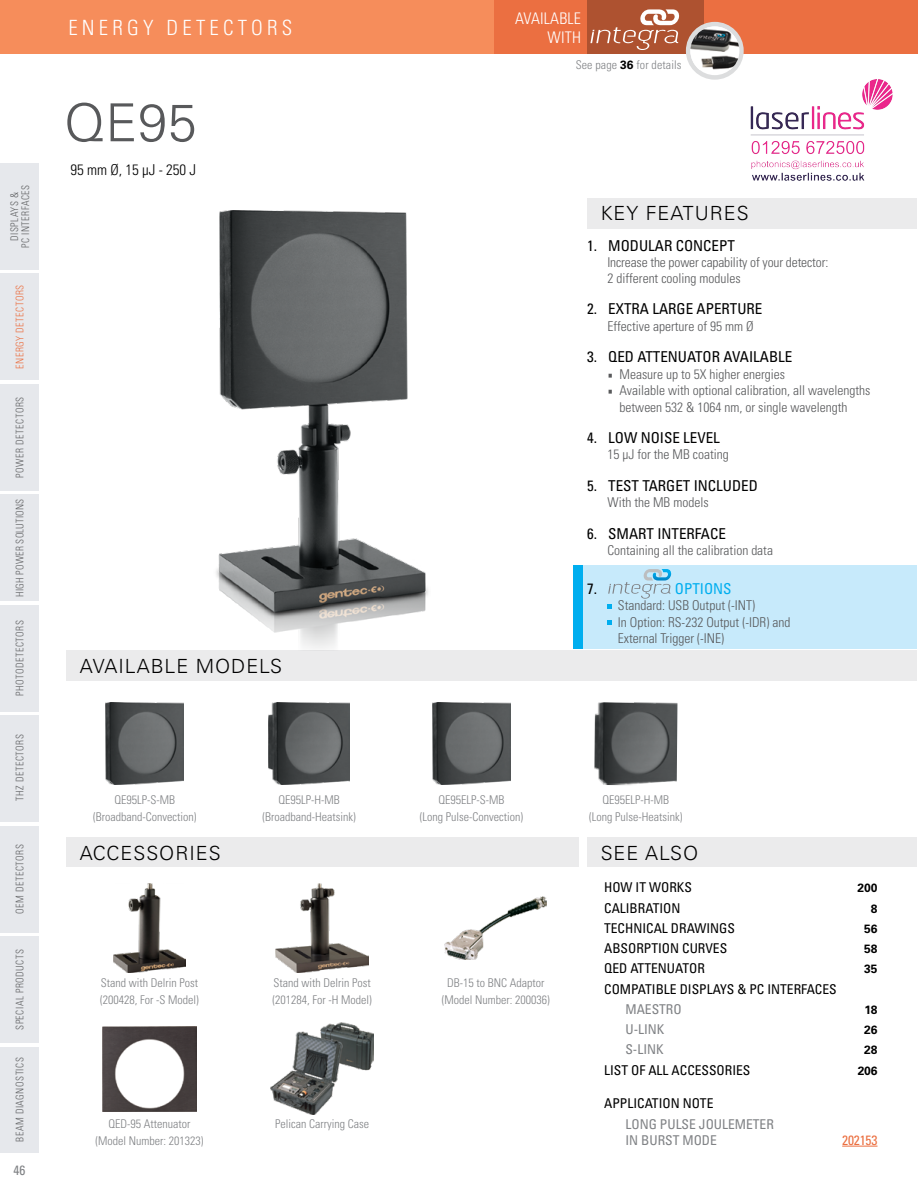
<style>
.page{position:relative;width:918px;height:1188px;background:#fff}
.page>*{position:absolute;margin:0;border:0;box-sizing:border-box;transform-origin:0 0}
.t1{font:300 52.5px "Univers";color:#58595b}
.t2{font:300 condensed 21px "Univers";letter-spacing:.2em;color:#fff}
.t3{font:300 19.5px "Univers";letter-spacing:.05em;color:#000}
.t4{font:300 condensed 16.05px/19.2px "Univers";letter-spacing:.01em;color:#fff;text-align:right}
.t5{font:condensed 15px "Univers";color:#000}
.t6{font:300 condensed 15px "Univers";color:#000}
.t7{font:condensed 15px "Univers";color:#00aeef}
.t8{font:300 condensed 13.5px/16.2px "Univers";color:#58595b}
.t9{font:condensed 13.5px "Univers";color:#000}
.t10{font:condensed 13.5px/16.2px "Univers";color:#808285}
.t11{font:condensed 13.5px "Univers";letter-spacing:-.01em;color:#eb6f40}
.t12{font:300 condensed 12px/16.5px "Univers";color:#808285;text-align:center}
.t13{font:700 12px "Univers";letter-spacing:-.01em;color:#000}
.t14{font:300 condensed 10.5px/11.2px "Univers";letter-spacing:.05em;color:#636466;text-align:center;scale:.95 1}
.t15{font:300 condensed 10.5px "Univers";letter-spacing:.02em;color:#636466;scale:.95 1}
.t16{font:300 condensed 10.5px "Univers";letter-spacing:.05em;color:#eb6f41;scale:.95 1}
.s1{font-weight:700;font-stretch:normal;color:#000}
.s2{font-family:"Titillium Text 22 L 600 wt";font-weight:400;font-stretch:normal}
</style>
<div class="page">
<div style="left:0;top:163px;width:39px;height:107px;background:#e6e8ec"></div>
<div style="left:0;top:274px;width:39px;height:106px;background:#e6e8ec"></div>
<div style="left:0;top:384px;width:39px;height:107px;background:#e6e8ec"></div>
<div style="left:0;top:494px;width:39px;height:107px;background:#e6e8ec"></div>
<div style="left:0;top:605px;width:39px;height:107px;background:#e6e8ec"></div>
<div style="left:0;top:715px;width:39px;height:107px;background:#e6e8ec"></div>
<div style="left:0;top:826px;width:39px;height:107px;background:#e6e8ec"></div>
<div style="left:0;top:936px;width:39px;height:107px;background:#e6e8ec"></div>
<div style="left:0;top:1047px;width:39px;height:105px;background:#e6e8ec"></div>
<div style="left:0;top:0;width:918px;height:54px;background:#f68d5b"></div>
<div style="left:495px;top:0;width:423px;height:54px;background:#eb6f41"></div>
<img style="left:216px;top:210px;width:212px;height:439px">
<img style="left:271px;top:1023px;width:102px;height:91px">
<img style="left:103px;top:1026px;width:94px;height:85px">
<img style="left:276px;top:883px;width:93px;height:89px">
<img style="left:445px;top:896px;width:102px;height:63px">
<img style="left:268px;top:703px;width:82px;height:82px">
<img style="left:594px;top:702px;width:83px;height:84px">
<img style="left:113px;top:883px;width:73px;height:89px">
<img style="left:106px;top:703px;width:77px;height:82px">
<img style="left:433px;top:703px;width:77px;height:82px">
<div style="left:578px;top:565px;width:339px;height:83px;background:#c7eafb"></div>
<div style="left:573px;top:565px;width:10px;height:83px;background:#00aeef"></div>
<div style="left:66px;top:650px;width:851px;height:31px;background:#ebebec"></div>
<div style="left:66px;top:837px;width:512px;height:30px;background:#ebebec"></div>
<div style="left:587px;top:837px;width:330px;height:30px;background:#ebebec"></div>
<div style="left:587px;top:198px;width:330px;height:30px;background:#ebebec"></div>
<svg style="left:607px;top:569px;width:65px;height:40px"></svg>
<svg style="left:607px;top:621px;width:5px;height:4px"></svg>
<hr style="left:842px;top:1146px;width:35px;height:1px;background:#eb6f40">
<div style="left:588px;top:0;width:116px;height:54px;background:#ae5230"></div>
<svg style="left:688px;top:24px;width:53px;height:53px"></svg>
<div style="left:686px;top:22px;width:58px;height:58px;border:4px solid #dcddde;border-radius:50%"></div>
<svg style="left:590px;top:9px;width:90px;height:41px"></svg>
<img style="left:690px;top:27px;width:49px;height:43px">
<img style="left:750px;top:79px;width:143px;height:102px">
<p class="t14" style="left:9px;top:248px;width:68px;rotate:-90deg">DISPLAYS &amp;<br>PC INTERFACES</p>
<p class="t16" style="left:14px;top:369px;width:90px;rotate:-90deg">ENERGY DETECTORS</p>
<p class="t14" style="left:14px;top:478px;width:86px;rotate:-90deg">POWER DETECTORS</p>
<p class="t15" style="left:14px;top:597px;width:105px;rotate:-90deg">HIGH POWER SOLUTIONS</p>
<p class="t14" style="left:14px;top:696px;width:81px;rotate:-90deg">PHOTODETECTORS</p>
<p class="t14" style="left:14px;top:801px;width:71px;rotate:-90deg">THZ DETECTORS</p>
<p class="t14" style="left:14px;top:914px;width:75px;rotate:-90deg">OEM DETECTORS</p>
<p class="t14" style="left:14px;top:1030px;width:86px;rotate:-90deg">SPECIAL PRODUCTS</p>
<p class="t14" style="left:14px;top:1142px;width:90px;rotate:-90deg">BEAM DIAGNOSTICS</p>
<p class="t10" style="left:14px;top:1162px;width:13px">46</p>
<h2 class="t2" style="left:68px;top:15px;width:225px">ENERGY DETECTORS</h2>
<h1 class="t1" style="left:64px;top:91px;width:134px">QE95</h1>
<p class="t6" style="left:71px;top:161px;width:127px">95 mm Ø, 15 µJ - 250 J</p>
<h3 class="t3" style="left:80px;top:654px;width:204px">AVAILABLE MODELS</h3>
<p class="t4" style="left:515px;top:8px;width:68px">AVAILABLE<br>WITH</p>
<p class="t12" style="left:576px;top:56px;width:107px">See page <span class="s1">36</span> for details</p>
<h3 class="t3" style="left:601px;top:202px;width:149px">KEY FEATURES</h3>
<p class="t5" style="left:587px;top:236px;width:149px">1. MODULAR CONCEPT</p>
<p class="t8" style="left:607px;top:254px;width:222px">Increase the power capability of your detector:<br>2 different cooling modules</p>
<p class="t5" style="left:587px;top:300px;width:177px">2. EXTRA LARGE APERTURE</p>
<p class="t8" style="left:607px;top:318px;width:148px">Effective aperture of 95 mm Ø</p>
<p class="t5" style="left:587px;top:347px;width:207px">3. QED ATTENUATOR AVAILABLE</p>
<p class="t8" style="left:607px;top:366px;width:180px"><span class="s2">•</span> Measure up to 5X higher energies</p>
<p class="t8" style="left:620px;top:382px;width:252px;text-indent:-13px"><span class="s2">•</span> Available with optional calibration, all wavelengths between 532 &amp; 1064 nm, or single wavelength</p>
<p class="t5" style="left:587px;top:428px;width:134px">4. LOW NOISE LEVEL</p>
<p class="t8" style="left:607px;top:447px;width:123px">15 µJ for the MB coating</p>
<p class="t5" style="left:587px;top:476px;width:172px">5. TEST TARGET INCLUDED</p>
<p class="t8" style="left:607px;top:494px;width:103px">With the MB models</p>
<p class="t5" style="left:587px;top:524px;width:140px">6. SMART INTERFACE</p>
<p class="t8" style="left:607px;top:542px;width:167px">Containing all the calibration data</p>
<p class="t5" style="left:587px;top:579px;width:11px">7.</p>
<p class="t7" style="left:675px;top:579px;width:58px">OPTIONS</p>
<p class="t8" style="left:618px;top:598px;width:174px">Standard: USB Output (-INT)<br>In Option: RS-232 Output (-IDR) and<br>External Trigger (-INE)</p>
<p class="t12" style="left:93px;top:792px;width:105px">QE95LP-S-MB (Broadband-Convection)</p>
<p class="t12" style="left:262px;top:792px;width:95px">QE95LP-H-MB (Broadband-Heatsink)</p>
<p class="t12" style="left:420px;top:792px;width:105px">QE95ELP-S-MB<br>(Long Pulse-Convection)</p>
<p class="t12" style="left:589px;top:792px;width:95px">QE95ELP-H-MB<br>(Long Pulse-Heatsink)</p>
<h3 class="t3" style="left:80px;top:841px;width:142px">ACCESSORIES</h3>
<h3 class="t3" style="left:601px;top:841px;width:99px">SEE ALSO</h3>
<p class="t12" style="left:100px;top:975px;width:100px;text-align:left">Stand with Delrin Post (200428, For -S Model)</p>
<p class="t12" style="left:273px;top:975px;width:101px;text-align:left">Stand with Delrin Post (201284, For -H Model)</p>
<p class="t12" style="left:108px;top:1116px;width:83px">QED-95 Attenuator</p>
<p class="t12" style="left:275px;top:1116px;width:95px">Pelican Carrying Case</p>
<p class="t12" style="left:95px;top:1132px;width:109px">(Model Number: 201323)</p>
<p class="t12" style="left:442px;top:975px;width:109px">DB-15 to BNC Adaptor (Model Number: 200036)</p>
<p class="t9" style="left:604px;top:879px;width:89px">HOW IT WORKS</p>
<p class="t13" style="left:857px;top:881px;width:22px">200</p>
<p class="t9" style="left:604px;top:899px;width:78px">CALIBRATION</p>
<p class="t13" style="left:871px;top:901px;width:8px">8</p>
<p class="t9" style="left:604px;top:919px;width:132px">TECHNICAL DRAWINGS</p>
<p class="t13" style="left:864px;top:922px;width:15px">56</p>
<p class="t9" style="left:604px;top:940px;width:125px">ABSORPTION CURVES</p>
<p class="t13" style="left:864px;top:942px;width:15px">58</p>
<p class="t9" style="left:604px;top:960px;width:102px">QED ATTENUATOR</p>
<p class="t13" style="left:864px;top:962px;width:15px">35</p>
<p class="t9" style="left:604px;top:980px;width:234px">COMPATIBLE DISPLAYS &amp; PC INTERFACES</p>
<p class="t10" style="left:625px;top:1001px;width:58px">MAESTRO</p>
<p class="t13" style="left:865px;top:1003px;width:14px">18</p>
<p class="t10" style="left:625px;top:1021px;width:41px">U-LINK</p>
<p class="t13" style="left:864px;top:1023px;width:15px">26</p>
<p class="t10" style="left:625px;top:1041px;width:40px">S-LINK</p>
<p class="t13" style="left:864px;top:1043px;width:15px">28</p>
<p class="t9" style="left:604px;top:1061px;width:148px">LIST OF ALL ACCESSORIES</p>
<p class="t13" style="left:858px;top:1063px;width:21px">206</p>
<p class="t9" style="left:604px;top:1095px;width:111px">APPLICATION NOTE</p>
<p class="t10" style="left:625px;top:1115px;width:150px">LONG PULSE JOULEMETER<br>IN BURST MODE</p>
<p class="t11" style="left:842px;top:1131px;width:37px">202153</p>
</div>
